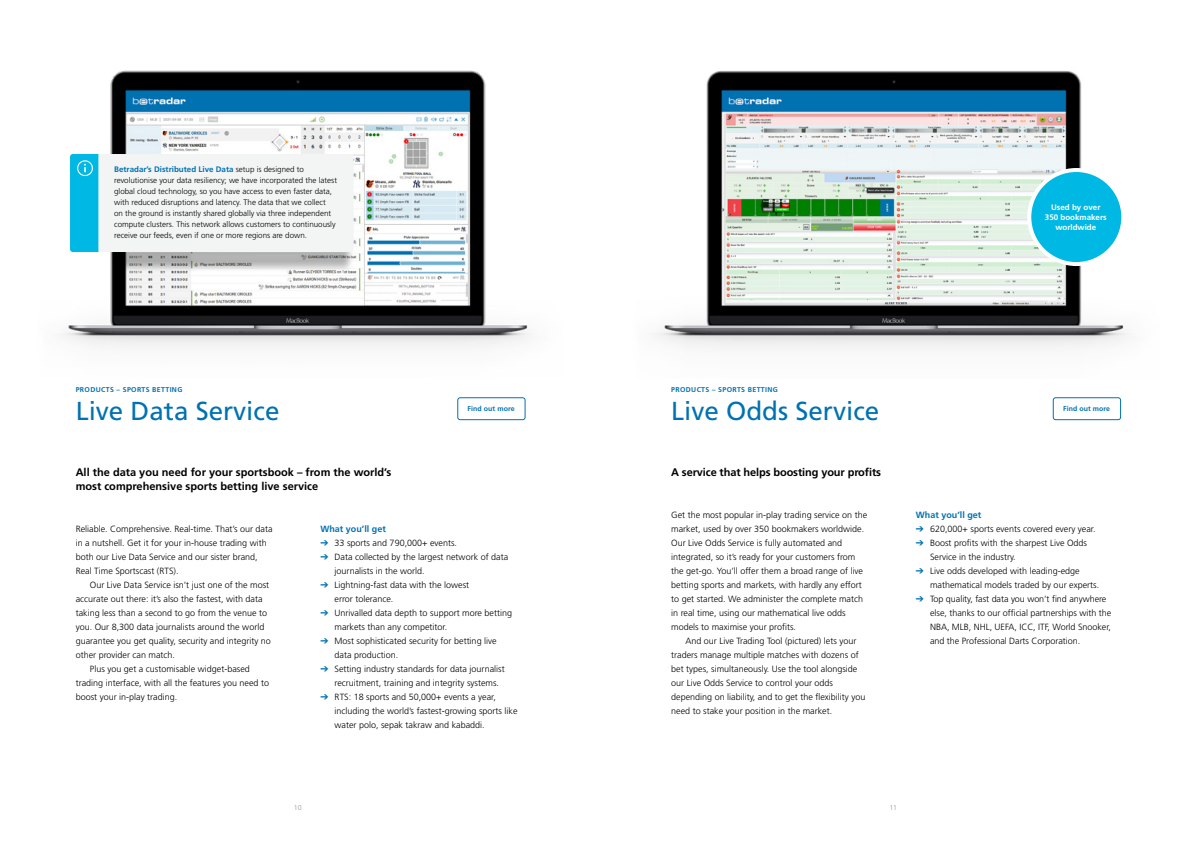
<style>
.page{position:relative;width:1191px;height:842px;background:#fff}
.page>*{position:absolute;margin:0;border:0;box-sizing:border-box;transform-origin:0 0}
.t1{font:26px "Frutiger";color:#0072b1}
.t2{font:700 11px/14px "Frutiger LT Std";color:#000}
.t3{font:300 9px/14px "Frutiger LT Std";color:#000}
.t4{font:700 9px "Frutiger LT Std";color:#0072b1}
.t5{font:300 8px/11px "Frutiger LT Std";color:#000}
.t6{font:700 8px/10px "Frutiger";color:#fff;text-align:center}
.t7{font:700 7px "Frutiger";letter-spacing:.05em;color:#0072b1}
.t8{font:700 7px "Frutiger";letter-spacing:.01em;color:#0072b1}
.t9{font:300 7px "Frutiger";color:#939598}
.s1{font-weight:700;color:#0072b1}
.s2{color:#0072b1}
</style>
<div class="page">
<img style="left:62px;top:70px;width:1067px;height:278px">
<div style="left:110px;top:211px;width:243px;height:61px;background:#000;opacity:.75"></div>
<div style="left:70px;top:154px;width:283px;height:98px;background:#f3f4f4;border-radius:3px"></div>
<div style="left:70px;top:154px;width:28px;height:98px;background:#00b8e4"></div>
<div style="left:1029px;top:170px;width:94px;height:94px;background:#00b8e4;border-radius:50%"></div>
<div style="left:1027px;top:168px;width:98px;height:98px;border:4px solid #fff;border-radius:50%"></div>
<div style="left:457px;top:397px;width:68px;height:23px;border:1px solid #0072b1;border-radius:2px"></div>
<div style="left:1053px;top:397px;width:68px;height:23px;border:1px solid #0072b1;border-radius:2px"></div>
<p class="t5" style="left:114px;top:164px;width:224px"><span class="s1">Betradar’s Distributed Live Data</span> setup is designed to revolutionise your data resiliency; we have incorporated the latest global cloud technology, so you have access to even faster data, with reduced disruptions and latency. The data that we collect<br>on the ground is instantly shared globally via three independent compute clusters. This network allows customers to continuously receive our feeds, even if one or more regions are down.</p>
<p class="t6" style="left:1045px;top:202px;width:63px">Used by over<br>350 bookmakers worldwide</p>
<p class="t7" style="left:76px;top:385px;width:108px">PRODUCTS – SPORTS BETTING</p>
<p class="t7" style="left:671px;top:385px;width:108px">PRODUCTS – SPORTS BETTING</p>
<h1 class="t1" style="left:76px;top:396px;width:205px">Live Data Service</h1>
<h1 class="t1" style="left:671px;top:396px;width:210px">Live Odds Service</h1>
<p class="t8" style="left:467px;top:405px;width:48px">Find out more</p>
<p class="t8" style="left:1063px;top:405px;width:48px">Find out more</p>
<p class="t2" style="left:76px;top:465px;width:317px">All the data you need for your sportsbook – from the world’s most comprehensive sports betting live service</p>
<p class="t2" style="left:671px;top:465px;width:211px">A service that helps boosting your profits</p>
<p class="t3" style="left:76px;top:522px;width:198px">Reliable. Comprehensive. Real-time. That’s our data in a nutshell. Get it for your in-house trading with both our Live Data Service and our sister brand, Real Time Sportscast (RTS).</p>
<p class="t3" style="left:90px;top:578px;width:181px">Our Live Data Service isn’t just one of the most</p>
<p class="t3" style="left:76px;top:592px;width:188px">accurate out there: it’s also the fastest, with data</p>
<p class="t3" style="left:76px;top:606px;width:193px">taking less than a second to go from the venue to</p>
<p class="t3" style="left:76px;top:620px;width:190px">you. Our 8,300 data journalists around the world</p>
<p class="t3" style="left:76px;top:634px;width:197px">guarantee you get quality, security and integrity no</p>
<p class="t3" style="left:76px;top:648px;width:101px">other provider can match.</p>
<p class="t3" style="left:90px;top:662px;width:162px">Plus you get a customisable widget-based</p>
<p class="t3" style="left:76px;top:676px;width:195px">trading interface, with all the features you need to</p>
<p class="t3" style="left:76px;top:690px;width:103px">boost your in-play trading.</p>
<p class="t4" style="left:320px;top:524px;width:67px">What you’ll get</p>
<p class="t3" style="left:320px;top:536px;width:138px"><span class="s2">➔</span> 33 sports and 790,000+ events.</p>
<p class="t3" style="left:334px;top:550px;width:175px;text-indent:-14px"><span class="s2">➔</span> Data collected by the largest network of data journalists in the world.</p>
<p class="t3" style="left:334px;top:578px;width:136px;text-indent:-14px"><span class="s2">➔</span> Lightning-fast data with the lowest error tolerance.</p>
<p class="t3" style="left:334px;top:606px;width:179px;text-indent:-14px"><span class="s2">➔</span> Unrivalled data depth to support more betting markets than any competitor.</p>
<p class="t3" style="left:334px;top:634px;width:163px;text-indent:-14px"><span class="s2">➔</span> Most sophisticated security for betting live data production.</p>
<p class="t3" style="left:334px;top:662px;width:172px;text-indent:-14px"><span class="s2">➔</span> Setting industry standards for data journalist recruitment, training and integrity systems.</p>
<p class="t3" style="left:334px;top:690px;width:184px;text-indent:-14px"><span class="s2">➔</span> RTS: 18 sports and 50,000+ events a year, including the world’s fastest-growing sports like water polo, sepak takraw and kabaddi.</p>
<p class="t3" style="left:671px;top:508px;width:198px">Get the most popular in-play trading service on the market, used by over 350 bookmakers worldwide.<br>Our Live Odds Service is fully automated and integrated, so it’s ready for your customers from the get-go. You’ll offer them a broad range of live betting sports and markets, with hardly any effort to get started. We administer the complete match in real time, using our mathematical live odds models to maximise your profits.</p>
<p class="t3" style="left:671px;top:634px;width:196px;text-indent:14px">And our Live Trading Tool (pictured) lets your traders manage multiple matches with dozens of bet types, simultaneously. Use the tool alongside our Live Odds Service to control your odds depending on liability, and to get the flexibility you need to stake your position in the market.</p>
<p class="t4" style="left:916px;top:510px;width:67px">What you’ll get</p>
<p class="t3" style="left:916px;top:522px;width:181px"><span class="s2">➔</span> 620,000+ sports events covered every year.</p>
<p class="t3" style="left:930px;top:536px;width:158px;text-indent:-14px"><span class="s2">➔</span> Boost profits with the sharpest Live Odds<br>Service in the industry.</p>
<p class="t3" style="left:930px;top:564px;width:171px;text-indent:-14px"><span class="s2">➔</span> Live odds developed with leading-edge mathematical models traded by our experts.</p>
<p class="t3" style="left:930px;top:592px;width:183px;text-indent:-14px"><span class="s2">➔</span> Top quality, fast data you won’t find anywhere else, thanks to our official partnerships with the NBA, MLB, NHL, UEFA, ICC, ITF, World Snooker, and the Professional Darts Corporation.</p>
<p class="t9" style="left:294px;top:803px;width:9px">10</p>
<p class="t9" style="left:889px;top:803px;width:9px">11</p>
</div>
